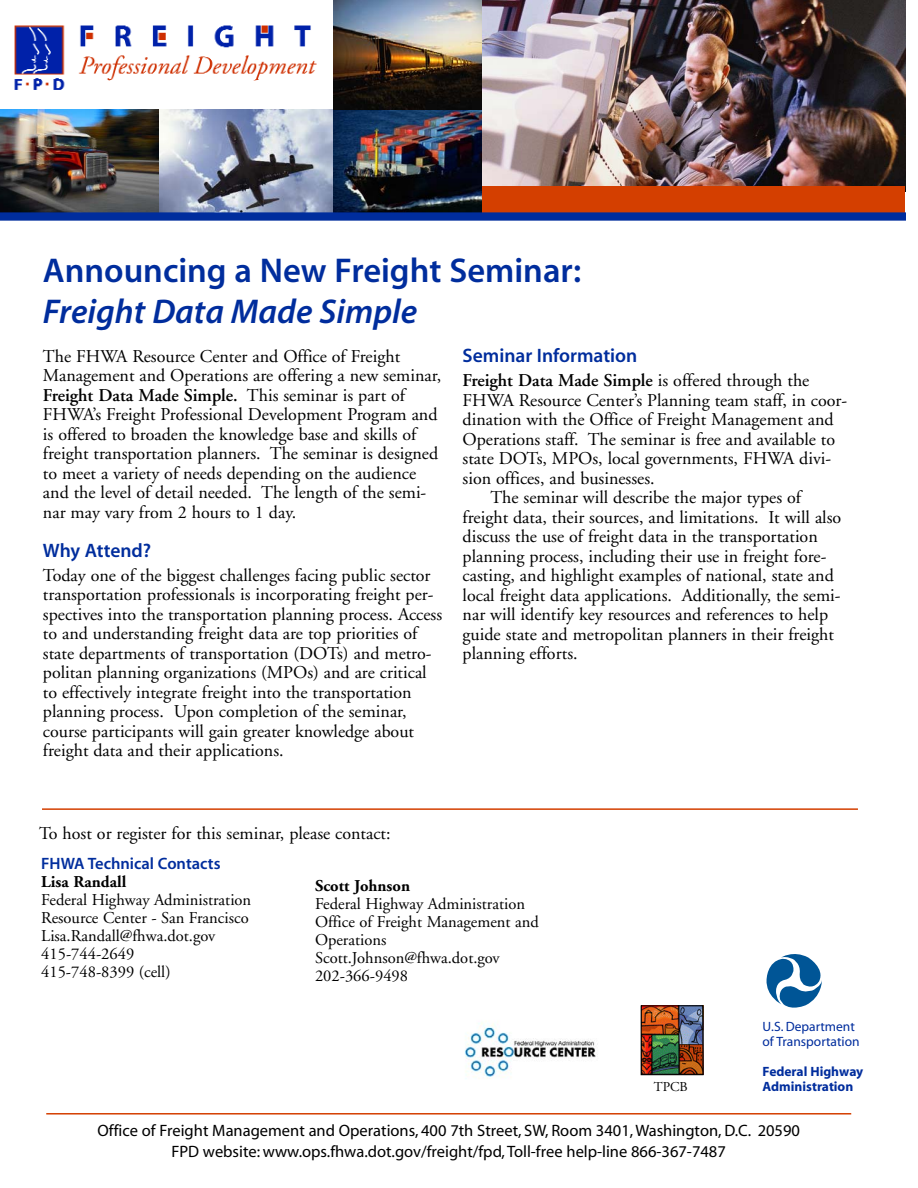
<style>
.page{position:relative;width:918px;height:1188px;background:#fff}
.page>*{position:absolute;margin:0;border:0;box-sizing:border-box;transform-origin:0 0}
.t1{font:34.5px "Myriad MM 565 600";color:#002d9d}
.t2{font:34.5px "Myriad MM It 565 600";color:#002d9d}
.t3{font:19.5px "Myriad MM 565 600";color:#002d9d}
.t4{font:18px/19.5px "Adobe Garamond";color:#000}
.t5{font:600 18px "Adobe Garamond";color:#000}
.t6{font:16.5px/18px "Adobe Garamond";color:#000}
.t7{font:16.5px/21px "Myriad MM 406 600";color:#000;text-align:center}
.t8{font:700 16.5px "Adobe Garamond";color:#000}
.t9{font:16.5px "Myriad MM 565 600";color:#002d9d}
.t10{font:13.5px/15px "Myriad MM 406 600";color:#002d9d}
.t11{font:13.5px "Myriad MM 700 600";color:#002d9d}
.t12{font:13.5px "Adobe Garamond";color:#000}
.s1{font-weight:600}
.s2{font-weight:400}
</style>
<div class="page">
<img style="left:0;top:109px;width:333px;height:103px">
<img style="left:333px;top:109px;width:150px;height:103px">
<img style="left:333px;top:0;width:150px;height:109px">
<img style="left:0;top:110px;width:158px;height:102px">
<img style="left:483px;top:0;width:422px;height:187px">
<img style="left:14px;top:25px;width:303px;height:65px">
<div style="left:483px;top:187px;width:422px;height:26px;background:#d43f00"></div>
<div style="left:0;top:212px;width:905px;height:9px;background:#002d9d"></div>
<img style="left:643px;top:1007px;width:58px;height:66px">
<div style="left:641px;top:1005px;width:62px;height:70px;border:1px solid #000"></div>
<hr style="left:46px;top:1113px;width:805px;height:2px;background:#d43f00">
<svg style="left:766px;top:954px;width:56px;height:54px"></svg>
<hr style="left:42px;top:808px;width:816px;height:2px;background:#d43f00">
<img style="left:464px;top:1022px;width:134px;height:57px">
<h1 class="t1" style="left:43px;top:257px;width:540px">Announcing a New Freight Seminar:</h1>
<h1 class="t2" style="left:43px;top:299px;width:376px">Freight Data Made Simple</h1>
<p class="t4" style="left:43px;top:348px;width:400px">The FHWA Resource Center and Office of Freight Management and Operations are offering a new seminar, <span class="s1">Freight Data Made Simple.</span> This seminar is part of FHWA’s Freight Professional Development Program and is offered to broaden the knowledge base and skills of freight transportation planners. The seminar is designed to meet a variety of needs depending on the audience and the level of detail needed. The length of the semi&shy;nar may vary from 2 hours to 1 day.</p>
<p class="t3" style="left:43px;top:543px;width:110px">Why Attend?</p>
<p class="t4" style="left:43px;top:567px;width:401px">Today one of the biggest challenges facing public sector transportation professionals is incorporating freight per&shy;spectives into the transportation planning process. Access to and understanding freight data are top priorities of state departments of transportation (DOTs) and metro&shy;politan planning organizations (MPOs) and are critical to effectively integrate freight into the transportation planning process. Upon completion of the seminar, course participants will gain greater knowledge about freight data and their applications.</p>
<p class="t3" style="left:463px;top:348px;width:176px">Seminar Information</p>
<p class="t5" style="left:463px;top:373px;width:348px">Freight Data Made Simple <span class="s2">is offered through the</span></p>
<p class="t4" style="left:463px;top:392px;width:386px">FHWA Resource Center’s Planning team staff, in coor-</p>
<p class="t4" style="left:463px;top:411px;width:373px">dination with the Office of Freight Management and</p>
<p class="t4" style="left:463px;top:431px;width:374px">Operations staff. The seminar is free and available to</p>
<p class="t4" style="left:463px;top:450px;width:370px">state DOTs, MPOs, local governments, FHWA divi-</p>
<p class="t4" style="left:463px;top:470px;width:194px">sion offices, and businesses.</p>
<p class="t4" style="left:490px;top:489px;width:312px">The seminar will describe the major types of</p>
<p class="t4" style="left:463px;top:509px;width:380px">freight data, their sources, and limitations. It will also</p>
<p class="t4" style="left:463px;top:528px;width:357px">discuss the use of freight data in the transportation</p>
<p class="t4" style="left:463px;top:548px;width:365px">planning process, including their use in freight fore-</p>
<p class="t4" style="left:463px;top:567px;width:373px">casting, and highlight examples of national, state and</p>
<p class="t4" style="left:463px;top:587px;width:379px">local freight data applications. Additionally, the semi-</p>
<p class="t4" style="left:463px;top:606px;width:367px">nar will identify key resources and references to help</p>
<p class="t4" style="left:463px;top:626px;width:373px">guide state and metropolitan planners in their freight</p>
<p class="t4" style="left:463px;top:645px;width:117px">planning efforts.</p>
<p class="t4" style="left:39px;top:825px;width:353px">To host or register for this seminar, please contact:</p>
<p class="t9" style="left:41px;top:858px;width:181px">FHWA Technical Contacts</p>
<p class="t8" style="left:41px;top:875px;width:87px">Lisa Randall</p>
<p class="t6" style="left:41px;top:893px;width:212px">Federal Highway Administration<br>Resource Center - San Francisco<br>Lisa.Randall@fhwa.dot.gov<br>415-744-2649<br>415-748-8399 (cell)</p>
<p class="t8" style="left:315px;top:879px;width:97px">Scott Johnson</p>
<p class="t6" style="left:315px;top:896px;width:225px">Federal Highway Administration<br>Office of Freight Management and<br>Operations<br>Scott.Johnson@fhwa.dot.gov<br>202-366-9498</p>
<p class="t10" style="left:763px;top:1020px;width:99px">U.S. Department of Transportation</p>
<p class="t11" style="left:763px;top:1066px;width:102px">Federal Highway</p>
<p class="t12" style="left:654px;top:1081px;width:35px">TPCB</p>
<p class="t11" style="left:763px;top:1081px;width:92px">Administration</p>
<p class="t7" style="left:97px;top:1121px;width:704px">Office of Freight Management and Operations, 400 7th Street, SW, Room 3401, Washington, D.C. 20590<br>FPD website: www.ops.fhwa.dot.gov/freight/fpd, Toll-free help-line 866-367-7487</p>
</div>
